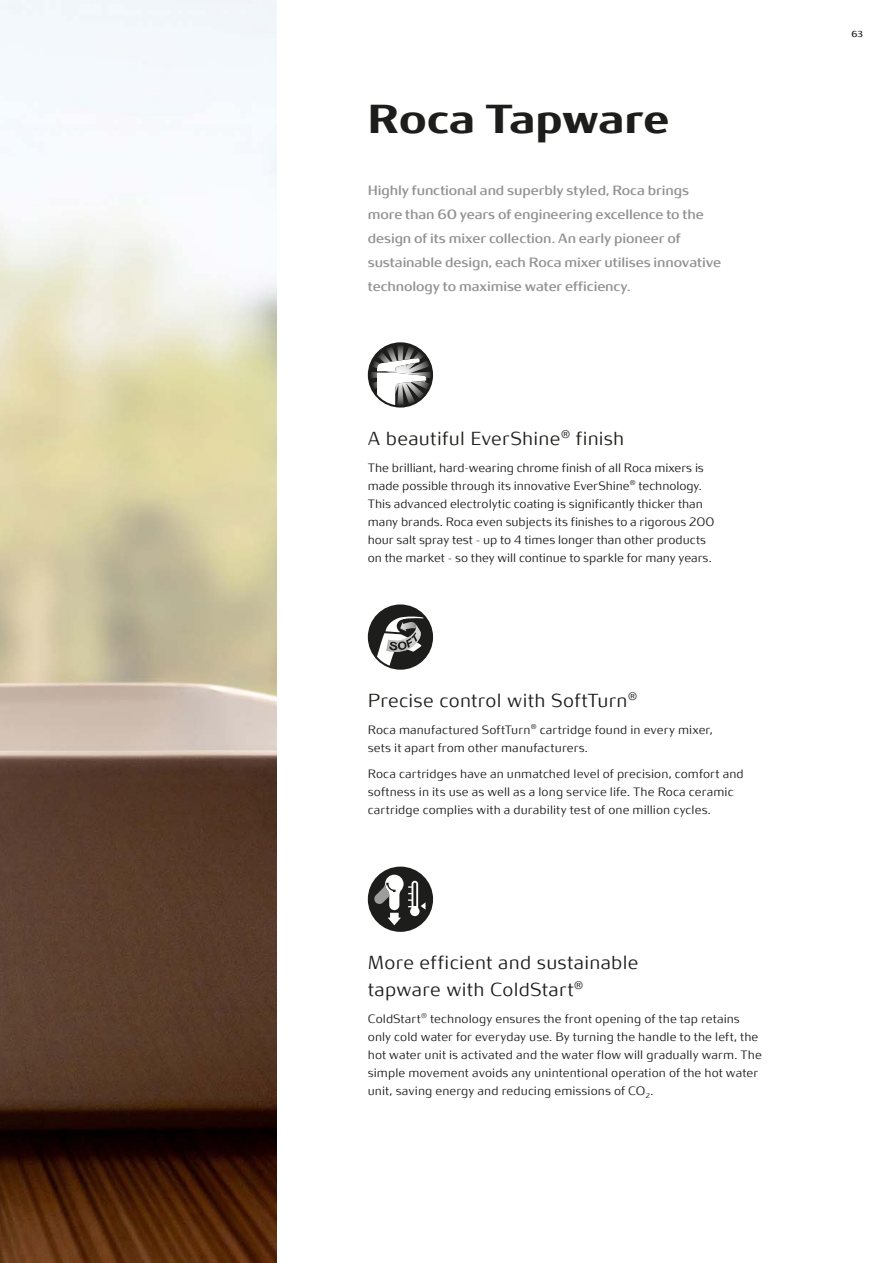
<style>
.page{position:relative;width:893px;height:1263px;background:#fff}
.page>*{position:absolute;margin:0;border:0;box-sizing:border-box;transform-origin:0 0}
.t1{font:700 45px "Roca";letter-spacing:.005em;color:#1d1d1b}
.t2{font:300 21px/27px "Roca";letter-spacing:.015em;color:#1d1d1b}
.t3{font:15px/24px "Roca";letter-spacing:-.01em;color:#929292}
.t4{font:300 13.5px/18px "Roca";letter-spacing:.005em;color:#1d1d1b}
.t5{font:9.75px "Roca";color:#1d1d1b}
</style>
<div class="page">
<img style="left:0;top:0;width:276px;height:1263px">
<svg style="left:368px;top:604px;width:65px;height:66px"></svg>
<svg style="left:368px;top:867px;width:65px;height:65px"></svg>
<svg style="left:368px;top:342px;width:65px;height:66px"></svg>
<h1 class="t1" style="left:368px;top:101px;width:303px">Roca Tapware</h1>
<p class="t3" style="left:368px;top:179px;width:355px">Highly functional and superbly styled, Roca brings more than 60 years of engineering excellence to the design of its mixer collection. An early pioneer of sustainable design, each Roca mixer utilises innovative technology to maximise water efficiency.</p>
<h2 class="t2" style="left:368px;top:427px;width:258px">A beautiful EverShine<sup>®</sup> finish</h2>
<p class="t4" style="left:368px;top:459px;width:348px">The brilliant, hard-wearing chrome finish of all Roca mixers is made possible through its innovative EverShine<sup>®</sup> technology.<br>This advanced electrolytic coating is significantly thicker than many brands. Roca even subjects its finishes to a rigorous 200 hour salt spray test – up to 4 times longer than other products on the market – so they will continue to sparkle for many years.</p>
<h2 class="t2" style="left:368px;top:689px;width:271px">Precise control with SoftTurn<sup>®</sup></h2>
<p class="t4" style="left:368px;top:722px;width:346px">Roca manufactured SoftTurn<sup>®</sup> cartridge found in every mixer, sets it apart from other manufacturers.</p>
<p class="t4" style="left:368px;top:766px;width:377px">Roca cartridges have an unmatched level of precision, comfort and softness in its use as well as a long service life. The Roca ceramic cartridge complies with a durability test of one million cycles.</p>
<h2 class="t2" style="left:368px;top:951px;width:272px">More efficient and sustainable tapware with ColdStart<sup>®</sup></h2>
<p class="t4" style="left:368px;top:1011px;width:396px">ColdStart<sup>®</sup> technology ensures the front opening of the tap retains only cold water for everyday use. By turning the handle to the left, the hot water unit is activated and the water flow will gradually warm. The simple movement avoids any unintentional operation of the hot water unit, saving energy and reducing emissions of CO<sub>2</sub>.</p>
<p class="t5" style="left:852px;top:30px;width:13px">63</p>
</div>
